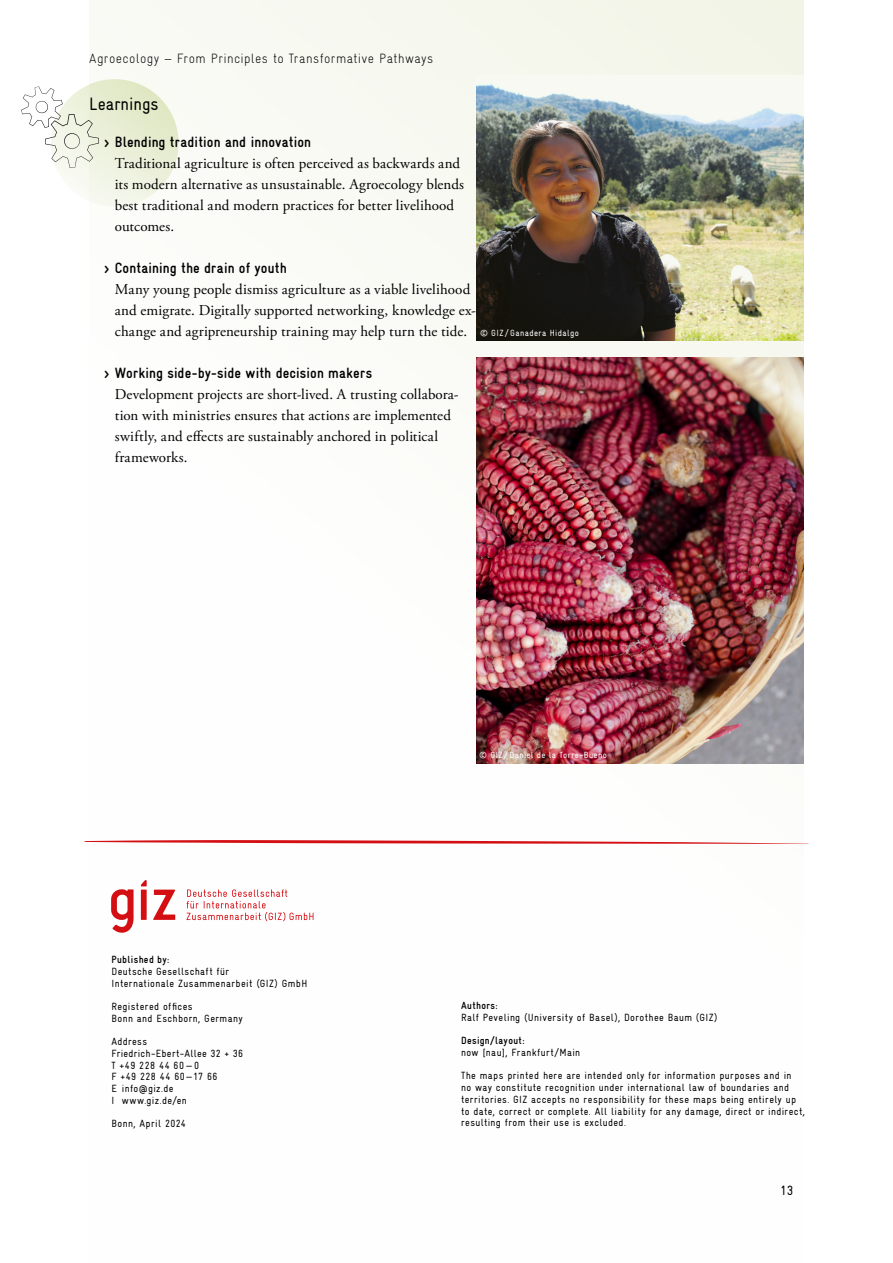
<style>
.page{position:relative;width:893px;height:1263px;background:#fff}
.page>*{position:absolute;margin:0;border:0;box-sizing:border-box;transform-origin:0 0}
.t1{font:condensed 18px "Gravur";color:#000}
.t2{font:15px/21px "Adobe Garamond Pro";letter-spacing:.01em;color:#000}
.t3{font:300 13.5px "Gravur Condensed";letter-spacing:.025em;color:#000}
.t4{font:condensed 13.5px "Gravur";color:#000}
.t5{font:10.5px/11.7px "Gravur Condensed";letter-spacing:.035em;color:#000}
.t6{font:700 10.5px "Gravur Condensed";letter-spacing:.035em;color:#000}
.t7{font:9px "Gravur Condensed";letter-spacing:.04em;color:#fff}
.s1{font-family:"Gravur Condensed";font-weight:700}
</style>
<div class="page">
<div style="left:89px;top:0;width:715px;height:1262px;background:linear-gradient(to bottom,#f9faf3,#fff)"></div>
<svg style="left:84px;top:840px;width:725px;height:4px"></svg>
<svg style="left:51px;top:79px;width:128px;height:128px;background:#eaefd8"></svg>
<svg style="left:21px;top:86px;width:78px;height:82px"></svg>
<img style="left:476px;top:76px;width:328px;height:264px">
<img style="left:476px;top:357px;width:328px;height:406px">
<p class="t3" style="left:89px;top:51px;width:345px">Agroecology — From Principles to Transformative Pathways</p>
<h3 class="t1" style="left:89px;top:93px;width:71px">Learnings</h3>
<p class="t2" style="left:115px;top:132px;width:351px;text-indent:-11px"><span class="s1">&gt; Blending tradition and innovation<br></span>Traditional agriculture is often perceived as backwards and its modern alternative as unsustainable. Agroecology blends best traditional and modern practices for better livelihood outcomes.</p>
<p class="t2" style="left:115px;top:258px;width:363px;text-indent:-11px"><span class="s1">&gt; Containing the drain of youth<br></span>Many young people dismiss agriculture as a viable livelihood and emigrate. Digitally supported networking, knowledge ex&shy;change and agripreneurship training may help turn the tide.</p>
<p class="t2" style="left:115px;top:363px;width:345px;text-indent:-11px"><span class="s1">&gt; Working side-by-side with decision makers<br></span>Development projects are short-lived. A trusting collabora&shy;tion with ministries ensures that actions are implemented swiftly, and effects are sustainably anchored in political frameworks.</p>
<p class="t7" style="left:480px;top:328px;width:100px">© GIZ / Ganadera Hidalgo</p>
<p class="t6" style="left:111px;top:954px;width:59px">Published by:</p>
<p class="t5" style="left:111px;top:966px;width:119px">Deutsche Gesellschaft für</p>
<p class="t5" style="left:111px;top:977px;width:197px">Internationale Zusammenarbeit (GIZ) GmbH</p>
<p class="t5" style="left:111px;top:1001px;width:83px">Registered offi ces</p>
<p class="t5" style="left:111px;top:1012px;width:133px">Bonn and Eschborn, Germany</p>
<p class="t5" style="left:111px;top:1036px;width:37px">Address</p>
<p class="t5" style="left:111px;top:1048px;width:133px">Friedrich-Ebert-Allee 32 + 36</p>
<p class="t5" style="left:111px;top:1059px;width:89px">T +49 228 44 60 — 0</p>
<p class="t5" style="left:111px;top:1071px;width:108px">F +49 228 44 60—17 66</p>
<p class="t5" style="left:111px;top:1083px;width:64px">E info@giz.de</p>
<p class="t5" style="left:111px;top:1094px;width:77px">I www.giz.de/en</p>
<p class="t5" style="left:111px;top:1118px;width:76px">Bonn, April 2024</p>
<p class="t7" style="left:479px;top:750px;width:129px">© GIZ / Daniel de la Torre-Bueno</p>
<p class="t6" style="left:461px;top:1000px;width:38px">Authors:</p>
<p class="t5" style="left:461px;top:1011px;width:258px">Ralf Peveling (University of Basel), Dorothee Baum (GIZ)</p>
<p class="t6" style="left:461px;top:1035px;width:65px">Design/layout:</p>
<p class="t5" style="left:461px;top:1047px;width:121px">now [nau], Frankfurt/Main</p>
<p class="t5" style="left:461px;top:1070px;width:346px">The maps printed here are intended only for information purposes and in<br>no way constitute recognition under international law of boundaries and territories. GIZ accepts no responsibility for these maps being entirely up to date, correct or complete. All liability for any damage, direct or indirect, resulting from their use is excluded.</p>
<p class="t4" style="left:780px;top:1183px;width:14px">13</p>
</div>
